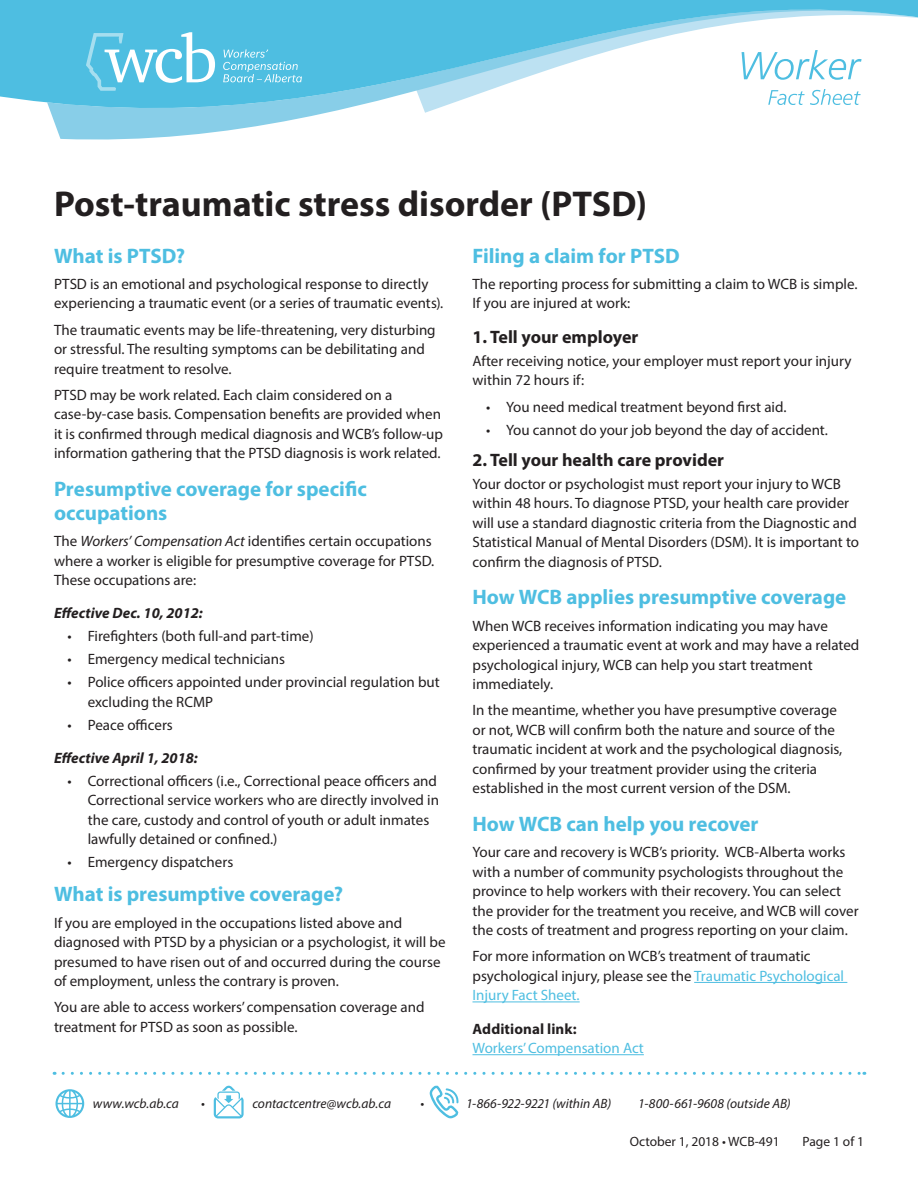
<style>
.page{position:relative;width:918px;height:1188px;background:#fff}
.page>*{position:absolute;margin:0;border:0;box-sizing:border-box;transform-origin:0 0}
.Main_title_copy{font:700 36px "Myriad Pro";color:#231f20}
.Subtitle{font:700 21px/24px "Myriad Pro";letter-spacing:-.005em;color:#4ebee1}
.subtitle_-_smaller{font:700 18px "Myriad Pro";color:#231f20}
.Body_Text{font:15px/19.5px "Myriad Pro";color:#231f20}
.Body_Text-2{font:italic 700 15px "Myriad Pro";color:#231f20}
.Subheading{font:15px/19.5px "Myriad Pro";color:#4ebee1}
.t1{font:italic 13.5px "Myriad Pro";color:#231f20}
.t2{font:13.5px "Myriad Pro";color:#231f20}
.s1{font-style:italic}
.s2{color:#4ebee1}
.s3{font-weight:700;color:#231f20}
</style>
<div class="page">
<svg style="left:0;top:0;width:918px;height:140px"></svg>
<svg style="left:742px;top:50px;width:120px;height:30px"></svg>
<svg style="left:768px;top:89px;width:93px;height:16px"></svg>
<svg style="left:430px;top:1086px;width:29px;height:32px"></svg>
<svg style="left:214px;top:1086px;width:30px;height:32px"></svg>
<svg style="left:63px;top:1072px;width:802px;height:3px"></svg>
<svg style="left:56px;top:1089px;width:28px;height:29px"></svg>
<svg style="left:223px;top:49px;width:79px;height:33px;background:#6ac8e5"></svg>
<svg style="left:86px;top:32px;width:129px;height:59px"></svg>
<hr style="left:694px;top:982px;width:153px;height:1px;background:#4ebee1">
<hr style="left:472px;top:1002px;width:108px;height:1px;background:#4ebee1">
<hr style="left:472px;top:1054px;width:172px;height:1px;background:#4ebee1">
<p class="Main_title_copy" style="left:54px;top:180px;width:595px">Post-traumatic stress disorder (PTSD)</p>
<p class="Subtitle" style="left:54px;top:243px;width:133px">What is PTSD?</p>
<p class="Body_Text" style="left:54px;top:274px;width:391px">PTSD is an emotional and psychological response to directly experiencing a traumatic event (or a series of traumatic events).</p>
<p class="Body_Text" style="left:54px;top:320px;width:383px">The traumatic events may be life-threatening, very disturbing or stressful. The resulting symptoms can be debilitating and require treatment to resolve.</p>
<p class="Body_Text" style="left:54px;top:385px;width:391px">PTSD may be work related. Each claim considered on a case-by-case basis. Compensation benefits are provided when it is confirmed through medical diagnosis and WCB’s follow-up information gathering that the PTSD diagnosis is work related.</p>
<p class="Subtitle" style="left:54px;top:476px;width:314px">Presumptive coverage for specific occupations</p>
<p class="Body_Text" style="left:54px;top:531px;width:382px">The <span class="s1">Workers’ Compensation Act</span> identifies certain occupations where a worker is eligible for presumptive coverage for PTSD.<br>These occupations are:</p>
<p class="Body_Text-2" style="left:54px;top:603px;width:150px">Effective Dec. 10, 2012:</p>
<p class="Body_Text" style="left:68px;top:626px;width:248px">• Firefighters (both full-and part-time)</p>
<p class="Body_Text" style="left:68px;top:649px;width:219px">• Emergency medical technicians</p>
<p class="Body_Text" style="left:88px;top:672px;width:354px;text-indent:-20px">• Police officers appointed under provincial regulation but excluding the RCMP</p>
<p class="Body_Text" style="left:68px;top:715px;width:107px">• Peace officers</p>
<p class="Body_Text-2" style="left:54px;top:748px;width:145px">Effective April 1, 2018:</p>
<p class="Body_Text" style="left:88px;top:771px;width:353px;text-indent:-20px">• Correctional officers (i.e., Correctional peace officers and Correctional service workers who are directly involved in the care, custody and control of youth or adult inmates lawfully detained or confined.)</p>
<p class="Body_Text" style="left:68px;top:852px;width:167px">• Emergency dispatchers</p>
<p class="Subtitle" style="left:54px;top:882px;width:291px">What is presumptive coverage?</p>
<p class="Body_Text" style="left:54px;top:913px;width:393px">If you are employed in the occupations listed above and diagnosed with PTSD by a physician or a psychologist, it will be presumed to have risen out of and occurred during the course of employment, unless the contrary is proven.</p>
<p class="Body_Text" style="left:54px;top:997px;width:372px">You are able to access workers’ compensation coverage and treatment for PTSD as soon as possible.</p>
<p class="Subtitle" style="left:472px;top:243px;width:209px">Filing a claim for PTSD</p>
<p class="Body_Text" style="left:472px;top:274px;width:387px">The reporting process for submitting a claim to WCB is simple.<br>If you are injured at work:</p>
<p class="subtitle_-_smaller" style="left:472px;top:325px;width:167px">1. Tell your employer</p>
<p class="Body_Text" style="left:472px;top:351px;width:381px">After receiving notice, your employer must report your injury within 72 hours if:</p>
<p class="Body_Text" style="left:486px;top:397px;width:302px">• You need medical treatment beyond first aid.</p>
<p class="Body_Text" style="left:486px;top:420px;width:343px">• You cannot do your job beyond the day of accident.</p>
<p class="subtitle_-_smaller" style="left:472px;top:448px;width:253px">2. Tell your health care provider</p>
<p class="Body_Text" style="left:472px;top:474px;width:388px">Your doctor or psychologist must report your injury to WCB within 48 hours. To diagnose PTSD, your health care provider will use a standard diagnostic criteria from the Diagnostic and Statistical Manual of Mental Disorders (DSM). It is important to confirm the diagnosis of PTSD.</p>
<p class="Subtitle" style="left:472px;top:585px;width:375px">How WCB applies presumptive coverage</p>
<p class="Body_Text" style="left:472px;top:616px;width:388px">When WCB receives information indicating you may have experienced a traumatic event at work and may have a related psychological injury, WCB can help you start treatment immediately.</p>
<p class="Body_Text" style="left:472px;top:700px;width:371px">In the meantime, whether you have presumptive coverage or not, WCB will confirm both the nature and source of the traumatic incident at work and the psychological diagnosis, confirmed by your treatment provider using the criteria established in the most current version of the DSM.</p>
<p class="Subtitle" style="left:472px;top:811px;width:288px">How WCB can help you recover</p>
<p class="Body_Text" style="left:472px;top:842px;width:388px">Your care and recovery is WCB’s priority. WCB-Alberta works with a number of community psychologists throughout the province to help workers with their recovery. You can select the provider for the treatment you receive, and WCB will cover the costs of treatment and progress reporting on your claim.</p>
<p class="Body_Text" style="left:472px;top:946px;width:373px">For more information on WCB’s treatment of traumatic psychological injury, please see the <span class="s2">Traumatic Psychological<br>Injury Fact Sheet.</span></p>
<p class="Subheading" style="left:472px;top:1019px;width:173px"><span class="s3">Additional link:<br></span>Workers’ Compensation Act</p>
<p class="t1" style="left:93px;top:1095px;width:88px">www.wcb.ab.ca</p>
<p class="t1" style="left:201px;top:1095px;width:5px">•</p>
<p class="t1" style="left:252px;top:1095px;width:140px">contactcentre@wcb.ab.ca</p>
<p class="t1" style="left:421px;top:1095px;width:5px">•</p>
<p class="t1" style="left:466px;top:1095px;width:147px">1-866-922-9221 (within AB)</p>
<p class="t1" style="left:638px;top:1095px;width:154px">1-800-661-9608 (outside AB)</p>
<p class="t2" style="left:630px;top:1133px;width:151px">October 1, 2018 • WCB-491</p>
<p class="t2" style="left:803px;top:1133px;width:63px">Page 1 of 1</p>
</div>
